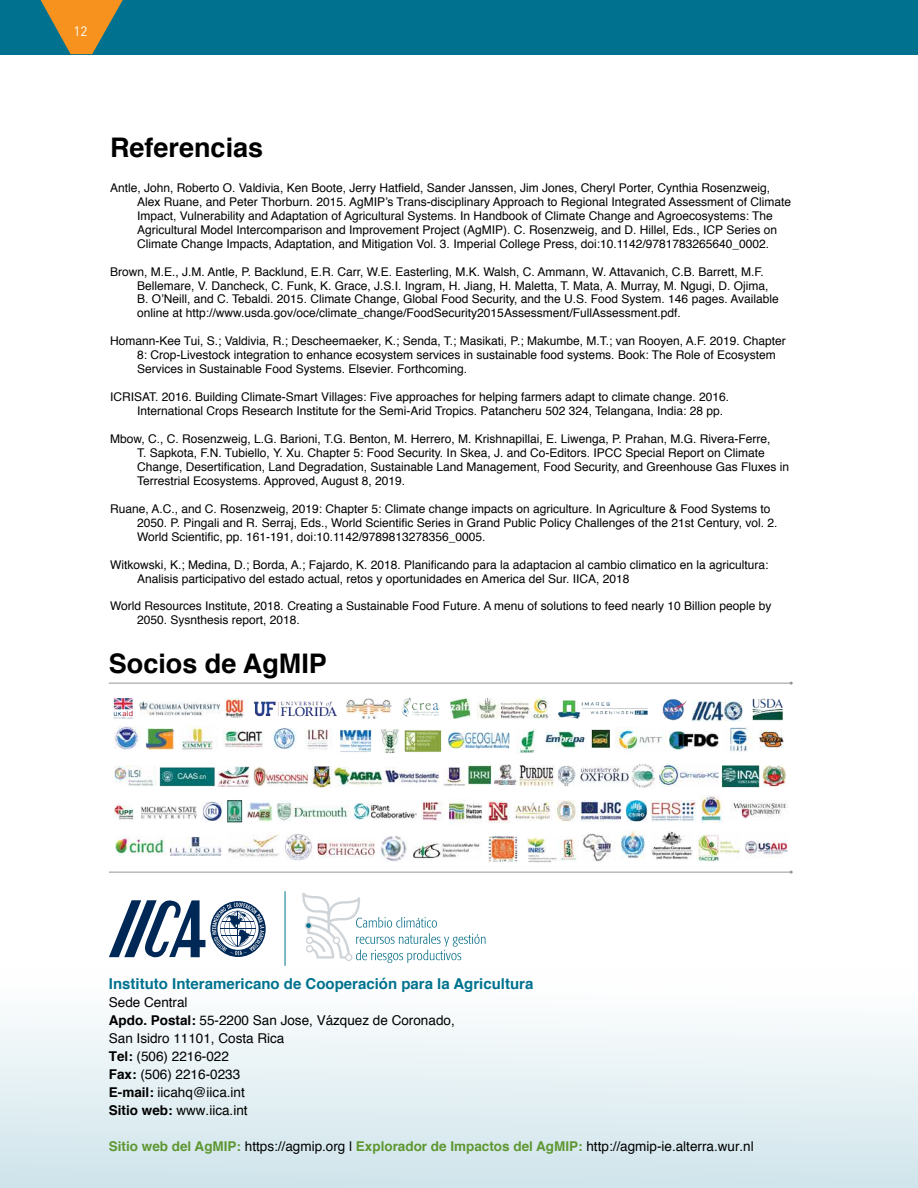
<style>
.page{position:relative;width:918px;height:1188px;background:#fff}
.page>*{position:absolute;margin:0;border:0;box-sizing:border-box;transform-origin:0 0}
.t1{font:700 27px "Helvetica";color:#000}
.t2{font:700 15px "Helvetica";color:#00728f}
.t3{font:13.5px/18px "Helvetica";color:#000}
.t4{font:13.5px "DINOT";color:#fff}
.t5{font:12px/14px "Helvetica";color:#000}
.s1{font-weight:700}
.s2{font-weight:700;color:#5e9732}
</style>
<div class="page">
<div style="left:0;top:0;width:918px;height:54px;background:#00728f"></div>
<svg style="left:41px;top:0;width:82px;height:54px"></svg>
<div style="left:0;top:967px;width:918px;height:221px;background:linear-gradient(to bottom,#fff,#cfe4eb)"></div>
<hr style="left:109px;top:683px;width:682px;height:1px;background:#939598">
<hr style="left:109px;top:872px;width:682px;height:1px;background:#939598">
<hr style="left:285px;top:891px;width:1px;height:75px;background:#00728f">
<svg style="left:109px;top:900px;width:157px;height:58px"></svg>
<svg style="left:302px;top:893px;width:184px;height:70px"></svg>
<img style="left:113px;top:697px;width:675px;height:166px">
<p class="t4" style="left:73px;top:22px;width:16px">12</p>
<h1 class="t1" style="left:110px;top:126px;width:155px">Referencias</h1>
<p class="t5" style="left:137px;top:181px;width:655px;text-indent:-27px">Antle, John, Roberto O. Valdivia, Ken Boote, Jerry Hatfield, Sander Janssen, Jim Jones, Cheryl Porter, Cynthia Rosenzweig, Alex Ruane, and Peter Thorburn. 2015. AgMIP’s Trans-disciplinary Approach to Regional Integrated Assessment of Climate Impact, Vulnerability and Adaptation of Agricultural Systems. In Handbook of Climate Change and Agroecosystems: The Agricultural Model Intercomparison and Improvement Project (AgMIP). C. Rosenzweig, and D. Hillel, Eds., ICP Series on Climate Change Impacts, Adaptation, and Mitigation Vol. 3. Imperial College Press, doi:10.1142/9781783265640_0002.</p>
<p class="t5" style="left:137px;top:265px;width:643px;text-indent:-27px">Brown, M.E., J.M. Antle, P. Backlund, E.R. Carr, W.E. Easterling, M.K. Walsh, C. Ammann, W. Attavanich, C.B. Barrett, M.F.<br>Bellemare, V. Dancheck, C. Funk, K. Grace, J.S.I. Ingram, H. Jiang, H. Maletta, T. Mata, A. Murray, M. Ngugi, D. Ojima, B. O’Neill, and C. Tebaldi. 2015. Climate Change, Global Food Security, and the U.S. Food System. 146 pages. Available online at http://www.usda.gov/oce/climate_change/FoodSecurity2015Assessment/FullAssessment.pdf.</p>
<p class="t5" style="left:137px;top:335px;width:650px;text-indent:-27px">Homann-Kee Tui, S.; Valdivia, R.; Descheemaeker, K.; Senda, T.; Masikati, P.; Makumbe, M.T.; van Rooyen, A.F. 2019. Chapter<br>8: Crop-Livestock integration to enhance ecosystem services in sustainable food systems. Book: The Role of Ecosystem<br>Services in Sustainable Food Systems. Elsevier. Forthcoming.</p>
<p class="t5" style="left:137px;top:390px;width:594px;text-indent:-27px">ICRISAT. 2016. Building Climate-Smart Villages: Five approaches for helping farmers adapt to climate change. 2016.<br>International Crops Research Institute for the Semi-Arid Tropics. Patancheru 502 324, Telangana, India: 28 pp.</p>
<p class="t5" style="left:137px;top:432px;width:654px;text-indent:-27px">Mbow, C., C. Rosenzweig, L.G. Barioni, T.G. Benton, M. Herrero, M. Krishnapillai, E. Liwenga, P. Prahan, M.G. Rivera-Ferre,<br>T. Sapkota, F.N. Tubiello, Y. Xu. Chapter 5: Food Security. In Skea, J. and Co-Editors. IPCC Special Report on Climate Change, Desertification, Land Degradation, Sustainable Land Management, Food Security, and Greenhouse Gas Fluxes in Terrestrial Ecosystems. Approved, August 8, 2019.</p>
<p class="t5" style="left:137px;top:502px;width:642px;text-indent:-27px">Ruane, A.C., and C. Rosenzweig, 2019: Chapter 5: Climate change impacts on agriculture. In Agriculture &amp; Food Systems to<br>2050. P. Pingali and R. Serraj, Eds., World Scientific Series in Grand Public Policy Challenges of the 21st Century, vol. 2.<br>World Scientific, pp. 161-191, doi:10.1142/9789813278356_0005.</p>
<p class="t5" style="left:137px;top:558px;width:633px;text-indent:-27px">Witkowski, K.; Medina, D.; Borda, A.; Fajardo, K. 2018. Planificando para la adaptacion al cambio climatico en la agricultura:<br>Analisis participativo del estado actual, retos y oportunidades en America del Sur. IICA, 2018</p>
<p class="t5" style="left:137px;top:600px;width:636px;text-indent:-27px">World Resources Institute, 2018. Creating a Sustainable Food Future. A menu of solutions to feed nearly 10 Billion people by<br>2050. Sysnthesis report, 2018.</p>
<h1 class="t1" style="left:109px;top:641px;width:220px">Socios de AgMIP</h1>
<p class="t2" style="left:109px;top:971px;width:426px">Instituto Interamericano de Cooperación para la Agricultura</p>
<p class="t3" style="left:109px;top:993px;width:347px">Sede Central<br><span class="s1">Apdo. Postal:</span> 55-2200 San Jose, Vázquez de Coronado,<br>San Isidro 11101, Costa Rica<br><span class="s1">Tel:</span> (506) 2216-022<br><span class="s1">Fax:</span> (506) 2216-0233<br><span class="s1">E-mail:</span> iicahq@iica.int<br><span class="s1">Sitio web:</span> www.iica.int</p>
<p class="t3" style="left:109px;top:1137px;width:646px"><span class="s2">Sitio web del AgMIP:</span> https://agmip.org l <span class="s2">Explorador de Impactos del AgMIP:</span> http://agmip-ie.alterra.wur.nl</p>
</div>
